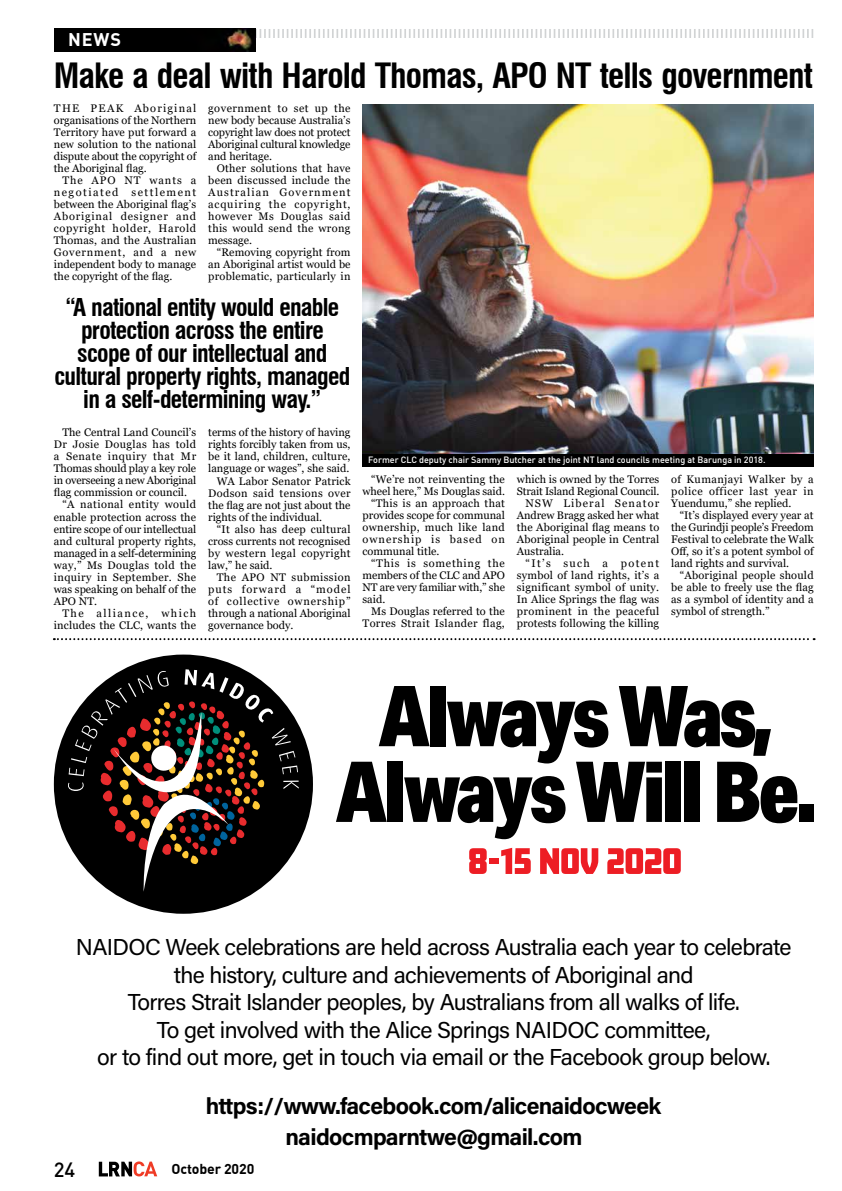
<style>
.page{position:relative;width:842px;height:1191px;background:#fff}
.page>*{position:absolute;margin:0;border:0;box-sizing:border-box;transform-origin:0 0}
.t1{font:700 condensed 34px "Swiss 721 BT";letter-spacing:-.025em;color:#000}
.t2{font:700 condensed 24px/23px "Swiss 721 BT";letter-spacing:-.03em;color:#000;text-align:center}
.t3{font:23px/27.6px "Acumin Pro";letter-spacing:-.03em;color:#000;text-align:center}
.t4{font:700 23px "Acumin Pro";letter-spacing:-.03em;color:#000}
.t5{font:500 20.3px "DIN Offc";color:#000}
.t6{font:700 18px "DIN Offc";color:#fff}
.t7{font:700 14.1px "DIN Offc";letter-spacing:-.01em;color:#000}
.t8{font:11px/12px "Georgia";letter-spacing:.005em;color:#000;text-align:justify}
.t9{font:11px "Georgia";letter-spacing:.035em;color:#000}
.t10{font:11px "Georgia";letter-spacing:-.015em;color:#000}
.t11{font:11px "Georgia";letter-spacing:.03em;color:#000}
.t12{font:11px "Georgia";letter-spacing:.025em;color:#000}
.t13{font:11px "Georgia";letter-spacing:.09em;color:#000}
.t14{font:11px "Georgia";letter-spacing:.075em;color:#000}
.t15{font:11px "Georgia";letter-spacing:.04em;color:#000}
.t16{font:11px "Georgia";letter-spacing:.05em;color:#000}
.t17{font:11px "Georgia";letter-spacing:.065em;color:#000}
.t18{font:11px "Georgia";letter-spacing:.13em;color:#000}
.t19{font:11px "Georgia";letter-spacing:.1em;color:#000}
.t20{font:11px "Georgia";letter-spacing:.125em;color:#000}
.t21{font:500 9px "DIN Offc";color:#fff}
</style>
<div class="page">
<svg style="left:256px;top:29px;width:557px;height:9px"></svg>
<div style="left:54px;top:29px;width:202px;height:23px;background:#000"></div>
<img style="left:226px;top:29px;width:26px;height:23px">
<svg style="left:99px;top:1161px;width:58px;height:15px"></svg>
<img style="left:362px;top:104px;width:452px;height:362px">
<div style="left:363px;top:454px;width:451px;height:13px;background:#000"></div>
<div style="left:54px;top:654px;width:259px;height:259px;background:#000;border-radius:50%"></div>
<svg style="left:68px;top:669px;width:231px;height:222px"></svg>
<svg style="left:469px;top:848px;width:18px;height:26px"></svg>
<div style="left:489px;top:858px;width:10px;height:6px;background:#ed1d24"></div>
<svg style="left:501px;top:847px;width:30px;height:27px"></svg>
<svg style="left:540px;top:848px;width:58px;height:26px"></svg>
<svg style="left:607px;top:848px;width:74px;height:26px"></svg>
<svg style="left:336px;top:686px;width:461px;height:153px"></svg>
<div style="left:799px;top:805px;width:15px;height:17px;background:#000"></div>
<svg style="left:54px;top:638px;width:761px;height:2px"></svg>
<h3 class="t6" style="left:68px;top:28px;width:54px">NEWS</h3>
<h1 class="t1" style="left:54px;top:55px;width:761px">Make a deal with Harold Thomas, APO NT tells government</h1>
<p class="t8" style="left:54px;top:103px;width:144px">THE PEAK Aboriginal organisations of the Northern Territory have put forward a new solution to the national dispute about the copyright of the Aboriginal flag.</p>
<p class="t8" style="left:54px;top:175px;width:144px;text-indent:9px">The APO NT wants a negotiated settlement between the Aboriginal flag’s Aboriginal designer and copyright holder, Harold Thomas, and the Australian Government, and a new independent body to manage the copyright of the flag.</p>
<p class="t8" style="left:208px;top:103px;width:144px">government to set up the new body because Australia’s copyright law does not protect Aboriginal cultural knowledge and heritage.</p>
<p class="t8" style="left:208px;top:163px;width:144px;text-indent:9px">Other solutions that have been discussed include the Australian Government acquiring the copyright, however Ms Douglas said this would send the wrong message.</p>
<p class="t8" style="left:208px;top:247px;width:144px;text-indent:9px">“Removing copyright from an Aboriginal artist would be problematic, particularly in</p>
<h2 class="t2" style="left:54px;top:296px;width:297px">“A national entity would enable protection across the entire scope of our intellectual and cultural property rights, managed in a self-determining way.”</h2>
<p class="t8" style="left:62px;top:427px;width:135px">The Central Land Council’s</p>
<p class="t9" style="left:54px;top:438px;width:144px">Dr Josie Douglas has told</p>
<p class="t16" style="left:54px;top:450px;width:144px">a Senate inquiry that Mr</p>
<p class="t8" style="left:54px;top:463px;width:144px">Thomas should play a key role</p>
<p class="t10" style="left:54px;top:474px;width:144px">in overseeing a new Aboriginal</p>
<p class="t8" style="left:54px;top:487px;width:135px">flag commission or council.</p>
<p class="t9" style="left:62px;top:498px;width:135px">“A national entity would</p>
<p class="t8" style="left:54px;top:511px;width:144px">enable protection across the</p>
<p class="t8" style="left:54px;top:523px;width:144px">entire scope of our intellectual</p>
<p class="t8" style="left:54px;top:535px;width:144px">and cultural property rights,</p>
<p class="t10" style="left:54px;top:546px;width:144px">managed in a self-determining</p>
<p class="t11" style="left:54px;top:558px;width:144px">way,” Ms Douglas told the</p>
<p class="t9" style="left:54px;top:570px;width:144px">inquiry in September. She</p>
<p class="t8" style="left:54px;top:583px;width:144px">was speaking on behalf of the</p>
<p class="t8" style="left:54px;top:595px;width:45px">APO NT.</p>
<p class="t18" style="left:62px;top:606px;width:135px">The alliance, which</p>
<p class="t8" style="left:54px;top:619px;width:144px">includes the CLC, wants the</p>
<p class="t8" style="left:208px;top:427px;width:144px">terms of the history of having</p>
<p class="t8" style="left:208px;top:439px;width:144px">rights forcibly taken from us,</p>
<p class="t8" style="left:208px;top:451px;width:144px">be it land, children, culture,</p>
<p class="t8" style="left:208px;top:463px;width:143px">language or wages”, she said.</p>
<p class="t8" style="left:217px;top:475px;width:135px">WA Labor Senator Patrick</p>
<p class="t9" style="left:208px;top:486px;width:144px">Dodson said tensions over</p>
<p class="t8" style="left:208px;top:499px;width:144px">the flag are not just about the</p>
<p class="t8" style="left:208px;top:511px;width:115px">rights of the individual.</p>
<p class="t12" style="left:217px;top:522px;width:135px">“It also has deep cultural</p>
<p class="t8" style="left:208px;top:535px;width:144px">cross currents not recognised</p>
<p class="t9" style="left:208px;top:546px;width:144px">by western legal copyright</p>
<p class="t8" style="left:208px;top:559px;width:66px">law,” he said.</p>
<p class="t9" style="left:217px;top:570px;width:135px">The APO NT submission</p>
<p class="t13" style="left:208px;top:582px;width:144px">puts forward a “model</p>
<p class="t14" style="left:208px;top:594px;width:144px">of collective ownership”</p>
<p class="t8" style="left:208px;top:607px;width:144px">through a national Aboriginal</p>
<p class="t8" style="left:208px;top:619px;width:87px">governance body.</p>
<p class="t21" style="left:368px;top:454px;width:399px">Former CLC deputy chair Sammy Butcher at the joint NT land councils meeting at Barunga in 2018.</p>
<p class="t8" style="left:371px;top:474px;width:135px">“We’re not reinventing the</p>
<p class="t8" style="left:363px;top:486px;width:144px">wheel here,” Ms Douglas said.</p>
<p class="t12" style="left:371px;top:497px;width:135px">“This is an approach that</p>
<p class="t8" style="left:363px;top:510px;width:144px">provides scope for communal</p>
<p class="t11" style="left:363px;top:521px;width:144px">ownership, much like land</p>
<p class="t13" style="left:363px;top:533px;width:144px">ownership is based on</p>
<p class="t8" style="left:363px;top:546px;width:78px">communal title.</p>
<p class="t17" style="left:371px;top:557px;width:135px">“This is something the</p>
<p class="t8" style="left:363px;top:570px;width:144px">members of the CLC and APO</p>
<p class="t8" style="left:363px;top:582px;width:144px">NT are very familiar with,” she</p>
<p class="t8" style="left:363px;top:594px;width:24px">said.</p>
<p class="t8" style="left:371px;top:606px;width:135px">Ms Douglas referred to the</p>
<p class="t11" style="left:363px;top:617px;width:144px">Torres Strait Islander flag,</p>
<p class="t8" style="left:517px;top:474px;width:144px">which is owned by the Torres</p>
<p class="t10" style="left:517px;top:485px;width:144px">Strait Island Regional Council.</p>
<p class="t19" style="left:525px;top:497px;width:135px">NSW Liberal Senator</p>
<p class="t8" style="left:517px;top:510px;width:144px">Andrew Bragg asked her what</p>
<p class="t8" style="left:517px;top:522px;width:144px">the Aboriginal flag means to</p>
<p class="t8" style="left:517px;top:534px;width:144px">Aboriginal people in Central</p>
<p class="t8" style="left:517px;top:546px;width:49px">Australia.</p>
<p class="t20" style="left:525px;top:557px;width:135px">“It’s such a potent</p>
<p class="t8" style="left:517px;top:570px;width:144px">symbol of land rights, it’s a</p>
<p class="t8" style="left:517px;top:582px;width:144px">significant symbol of unity.</p>
<p class="t8" style="left:517px;top:594px;width:144px">In Alice Springs the flag was</p>
<p class="t15" style="left:517px;top:605px;width:144px">prominent in the peaceful</p>
<p class="t8" style="left:517px;top:618px;width:144px">protests following the killing</p>
<p class="t8" style="left:671px;top:474px;width:144px">of Kumanjayi Walker by a police officer last year in Yuendumu,” she replied.</p>
<p class="t8" style="left:671px;top:510px;width:144px;text-indent:9px">“It’s displayed every year at the Gurindji people’s Freedom Festival to celebrate the Walk Off, so it’s a potent symbol of land rights and survival.</p>
<p class="t8" style="left:671px;top:570px;width:144px;text-indent:9px">“Aboriginal people should be able to freely use the flag as a symbol of identity and a symbol of strength.”</p>
<p class="t3" style="left:76px;top:932px;width:717px">NAIDOC Week celebrations are held across Australia each year to celebrate the history, culture and achievements of Aboriginal and<br>Torres Strait Islander peoples, by Australians from all walks of life.<br>To get involved with the Alice Springs NAIDOC committee,<br>or to find out more, get in touch via email or the Facebook group below.</p>
<h3 class="t4" style="left:206px;top:1089px;width:457px">https://www.facebook.com/alicenaidocweek</h3>
<h3 class="t5" style="left:54px;top:1156px;width:23px">24</h3>
<p class="t7" style="left:172px;top:1160px;width:84px">October 2020</p>
<h3 class="t4" style="left:285px;top:1121px;width:298px">naidocmparntwe@gmail.com</h3>
</div>
